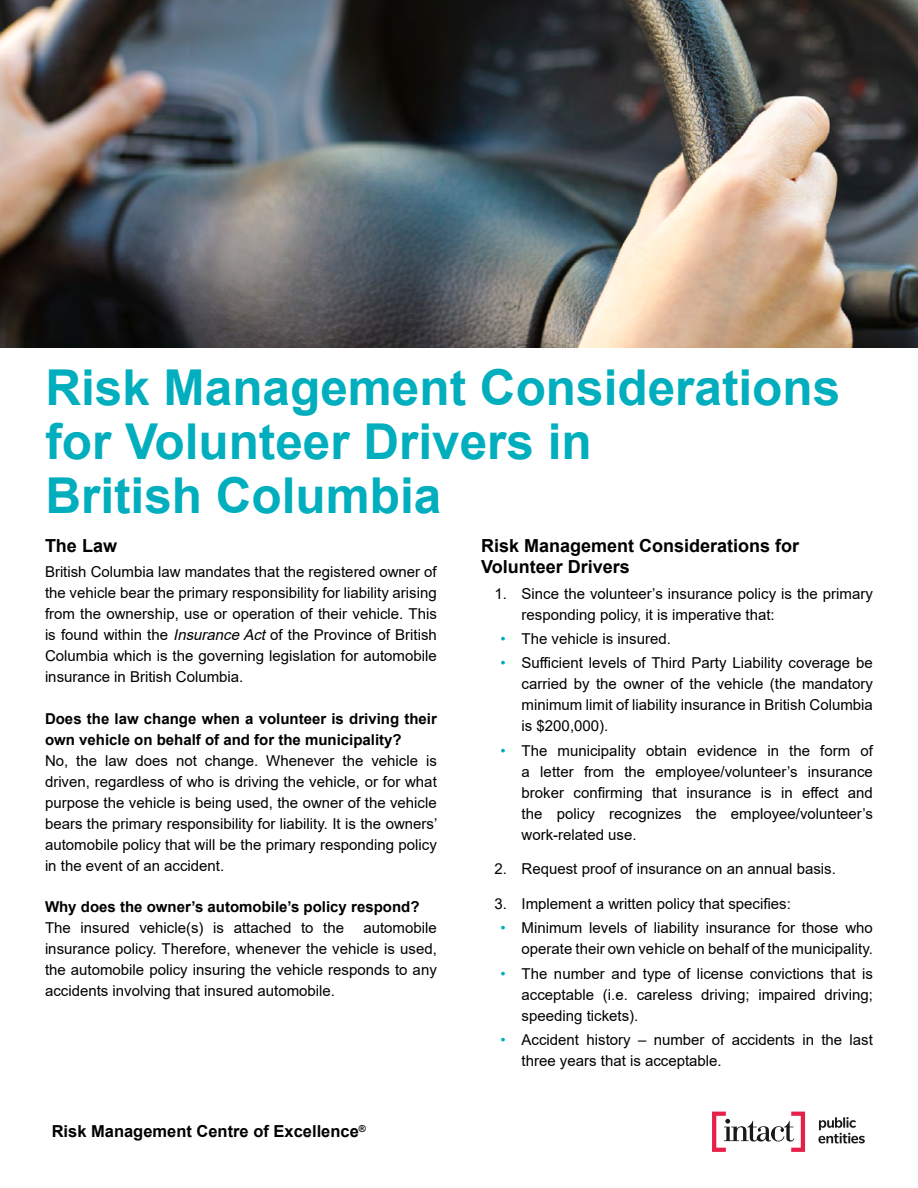
<style>
.page{position:relative;width:918px;height:1188px;background:#fff}
.page>*{position:absolute;margin:0;border:0;box-sizing:border-box;transform-origin:0 0}
.Heading{font:700 49.5px/54px "Arial";color:#00aebd}
.Paragraph_Bold{font:700 18px/21.6px "Arial";color:#000}
.t1{font:700 16.5px "Arial";color:#000}
.Paragraph{font:15px/21px "Arial";color:#000;text-align:justify}
.Paragraph_Style_-_Se{font:700 15px/21px "Arial";color:#000}
.s1{font-style:italic}
.s2{color:#00aebd}
</style>
<div class="page">
<svg style="left:818px;top:1117px;width:47px;height:26px"></svg>
<svg style="left:712px;top:1112px;width:93px;height:40px"></svg>
<img style="left:0;top:0;width:918px;height:348px">
<p class="Heading" style="left:45px;top:361px;width:796px">Risk Management Considerations</p>
<p class="Heading" style="left:45px;top:415px;width:548px">for Volunteer Drivers in<br>British Columbia</p>
<p class="Paragraph_Bold" style="left:45px;top:535px;width:74px">The Law</p>
<p class="Paragraph" style="left:45px;top:561px;width:393px">British Columbia law mandates that the registered owner of the vehicle bear the primary responsibility for liability arising from the ownership, use or operation of their vehicle. This is found within the <span class="s1">Insurance Act</span>of the Province of British Columbia which is the governing legislation for automobile insurance in British Columbia.</p>
<p class="Paragraph_Style_-_Se" style="left:45px;top:708px;width:393px">Does the law change when a volunteer is driving their own vehicle on behalf of and for the municipality?</p>
<p class="Paragraph" style="left:45px;top:750px;width:394px">No, the law does not change. Whenever the vehicle is driven, regardless of who is driving the vehicle, or for what purpose the vehicle is being used, the owner of the vehicle bears the primary responsibility for liability. It is the owners’ automobile policy that will be the primary responding policy in the event of an accident.</p>
<p class="Paragraph_Style_-_Se" style="left:45px;top:896px;width:376px">Why does the owner’s automobile’s policy respond?</p>
<p class="Paragraph" style="left:45px;top:917px;width:301px">The insured vehicle(s) is attached to the</p>
<p class="Paragraph" style="left:45px;top:917px;width:393px;text-indent:318px">automobile insurance policy. Therefore, whenever the vehicle is used, the automobile policy insuring the vehicle responds to any accidents involving that insured automobile.</p>
<p class="t1" style="left:52px;top:1120px;width:316px">Risk Management Centre of Excellence<sup>®</sup></p>
<p class="Paragraph_Bold" style="left:481px;top:535px;width:320px">Risk Management Considerations for<br>Volunteer Drivers</p>
<p class="Paragraph" style="left:522px;top:583px;width:353px;text-indent:-27px">1. Since the volunteer’s insurance policy is the primary responding policy, it is imperative that:</p>
<p class="Paragraph" style="left:501px;top:628px;width:172px"><span class="s2">•</span> The vehicle is insured.</p>
<p class="Paragraph" style="left:522px;top:653px;width:353px;text-indent:-21px"><span class="s2">•</span> Sufficient levels of Third Party Liability coverage be carried by the owner of the vehicle (the mandatory minimum limit of liability insurance in British Columbia is $200,000).</p>
<p class="Paragraph" style="left:522px;top:740px;width:353px;text-indent:-21px"><span class="s2">•</span> The municipality obtain evidence in the form of a letter from the employee/volunteer’s insurance broker confirming that insurance is in effect and the policy recognizes the employee/volunteer’s work-related use.</p>
<p class="Paragraph" style="left:495px;top:858px;width:343px">2. Request proof of insurance on an annual basis.</p>
<p class="Paragraph" style="left:495px;top:893px;width:298px">3. Implement a written policy that specifies:</p>
<p class="Paragraph" style="left:501px;top:917px;width:374px;text-align:right"><span class="s2">•</span> Minimum levels of liability insurance for those who operate their own vehicle on behalf of the municipality.</p>
<p class="Paragraph" style="left:522px;top:963px;width:353px;text-indent:-21px"><span class="s2">•</span> The number and type of license convictions that is acceptable (i.e. careless driving; impaired driving; speeding tickets).</p>
<p class="Paragraph" style="left:522px;top:1029px;width:353px;text-indent:-21px"><span class="s2">•</span> Accident history – number of accidents in the last three years that is acceptable.</p>
</div>
